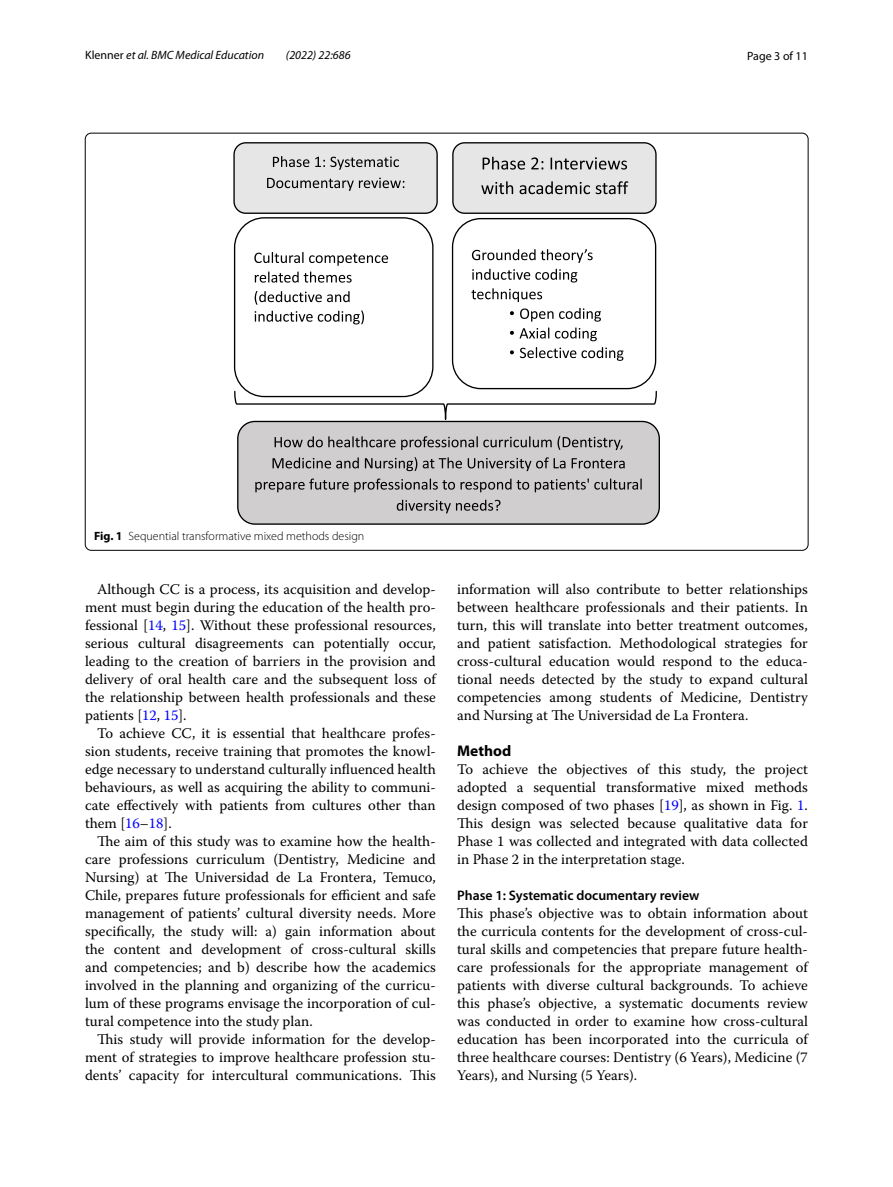
<style>
.page{position:relative;width:893px;height:1187px;background:#fff}
.page>*{position:absolute;margin:0;border:0;box-sizing:border-box;transform-origin:0 0}
.t1{font:700 15.45px "Myriad Pro";color:#000}
.t2{font:14.7px/18px "Warnock Pro";color:#000;text-align:justify}
.t3{font:600 13.8px "Myriad Pro";color:#000}
.t4{font:300 12px "Myriad Pro";color:#000}
.t5{font:italic 12px "Myriad Pro";color:#000}
.t6{font:12px "Myriad Pro";color:#000}
.s1{font-style:normal}
.s2{font-weight:700}
.s3{color:#00f}
</style>
<div class="page">
<div style="left:234px;top:143px;width:203px;height:70px;background:#e7e6e6;border-radius:12px"></div>
<div style="left:233px;top:142px;width:205px;height:72px;border:1px solid #000;border-radius:12px"></div>
<svg style="left:273px;top:156px;width:126px;height:14px"></svg>
<svg style="left:267px;top:178px;width:137px;height:13px"></svg>
<div style="left:453px;top:143px;width:203px;height:70px;background:#e7e6e6;border-radius:12px"></div>
<div style="left:452px;top:142px;width:205px;height:72px;border:1px solid #000;border-radius:12px"></div>
<svg style="left:483px;top:157px;width:144px;height:13px"></svg>
<svg style="left:481px;top:181px;width:147px;height:13px"></svg>
<div style="left:234px;top:217px;width:199px;height:180px;border:1px solid #000;border-radius:30px"></div>
<svg style="left:254px;top:252px;width:134px;height:30px"></svg>
<svg style="left:255px;top:291px;width:109px;height:33px"></svg>
<div style="left:452px;top:218px;width:204px;height:171px;border:1px solid #000;border-radius:28px"></div>
<svg style="left:472px;top:249px;width:121px;height:14px"></svg>
<svg style="left:472px;top:269px;width:105px;height:13px"></svg>
<svg style="left:471px;top:288px;width:71px;height:14px"></svg>
<svg style="left:510px;top:311px;width:4px;height:4px"></svg>
<svg style="left:520px;top:308px;width:81px;height:13px"></svg>
<svg style="left:510px;top:331px;width:4px;height:4px"></svg>
<svg style="left:520px;top:327px;width:77px;height:14px"></svg>
<svg style="left:510px;top:350px;width:4px;height:4px"></svg>
<svg style="left:520px;top:347px;width:103px;height:14px"></svg>
<div style="left:238px;top:421px;width:421px;height:103px;background:#d0cece;border-radius:17px"></div>
<div style="left:237px;top:421px;width:423px;height:103px;border:1px solid #000;border-radius:17px"></div>
<svg style="left:275px;top:436px;width:348px;height:14px"></svg>
<svg style="left:272px;top:457px;width:353px;height:14px"></svg>
<svg style="left:255px;top:478px;width:387px;height:14px"></svg>
<svg style="left:397px;top:499px;width:103px;height:14px"></svg>
<svg style="left:234px;top:390px;width:423px;height:30px"></svg>
<p class="t5" style="left:85px;top:48px;width:181px"><span class="s1">Klenner</span> et al. BMC Medical Education</p>
<p class="t5" style="left:286px;top:48px;width:66px">(2022) 22:686</p>
<p class="t6" style="left:747px;top:48px;width:62px">Page 3 of 11</p>
<p class="t4" style="left:94px;top:529px;width:271px"><span class="s2">Fig. 1</span> Sequential transformative mixed methods design</p>
<p class="t2" style="left:85px;top:580px;width:352px;text-indent:12px">Although CC is a process, its acquisition and develop&shy;ment must begin during the education of the health pro&shy;fessional [<span class="s3">14</span>, <span class="s3">15</span>]. Without these professional resources, serious cultural disagreements can potentially occur, leading to the creation of barriers in the provision and delivery of oral health care and the subsequent loss of the relationship between health professionals and these patients [<span class="s3">12</span>, <span class="s3">15</span>].</p>
<p class="t2" style="left:85px;top:724px;width:352px;text-indent:12px">To achieve CC, it is essential that healthcare profes&shy;sion students, receive training that promotes the knowl&shy;edge necessary to understand culturally influenced health behaviours, as well as acquiring the ability to communi&shy;cate effectively with patients from cultures other than them [<span class="s3">16</span>–<span class="s3">18</span>].</p>
<p class="t2" style="left:85px;top:832px;width:352px;text-indent:12px">The aim of this study was to examine how the health&shy;care professions curriculum (Dentistry, Medicine and Nursing) at The Universidad de La Frontera, Temuco, Chile, prepares future professionals for efficient and safe management of patients’ cultural diversity needs. More specifically, the study will: a) gain information about the content and development of cross-cultural skills and competencies; and b) describe how the academics involved in the planning and organizing of the curricu&shy;lum of these programs envisage the incorporation of cul&shy;tural competence into the study plan.</p>
<p class="t2" style="left:85px;top:1030px;width:352px;text-indent:12px">This study will provide information for the develop&shy;ment of strategies to improve healthcare profession stu&shy;dents’ capacity for intercultural communications. This</p>
<p class="t2" style="left:457px;top:580px;width:352px">information will also contribute to better relationships between healthcare professionals and their patients. In turn, this will translate into better treatment outcomes, and patient satisfaction. Methodological strategies for cross-cultural education would respond to the educa&shy;tional needs detected by the study to expand cultural competencies among students of Medicine, Dentistry and Nursing at The Universidad de La Frontera.</p>
<p class="t1" style="left:457px;top:740px;width:56px">Method</p>
<p class="t2" style="left:457px;top:760px;width:352px">To achieve the objectives of this study, the project adopted a sequential transformative mixed methods design composed of two phases [<span class="s3">19</span>], as shown in Fig. <span class="s3">1</span>.<br>This design was selected because qualitative data for Phase 1 was collected and integrated with data collected in Phase 2 in the interpretation stage.</p>
<p class="t3" style="left:457px;top:886px;width:244px">Phase 1: Systematic documentary review</p>
<p class="t2" style="left:457px;top:904px;width:352px">This phase’s objective was to obtain information about the curricula contents for the development of cross-cul&shy;tural skills and competencies that prepare future health&shy;care professionals for the appropriate management of patients with diverse cultural backgrounds. To achieve this phase’s objective, a systematic documents review was conducted in order to examine how cross-cultural education has been incorporated into the curricula of three healthcare courses: Dentistry (6 Years), Medicine (7<br>Years), and Nursing (5 Years).</p>
</div>
